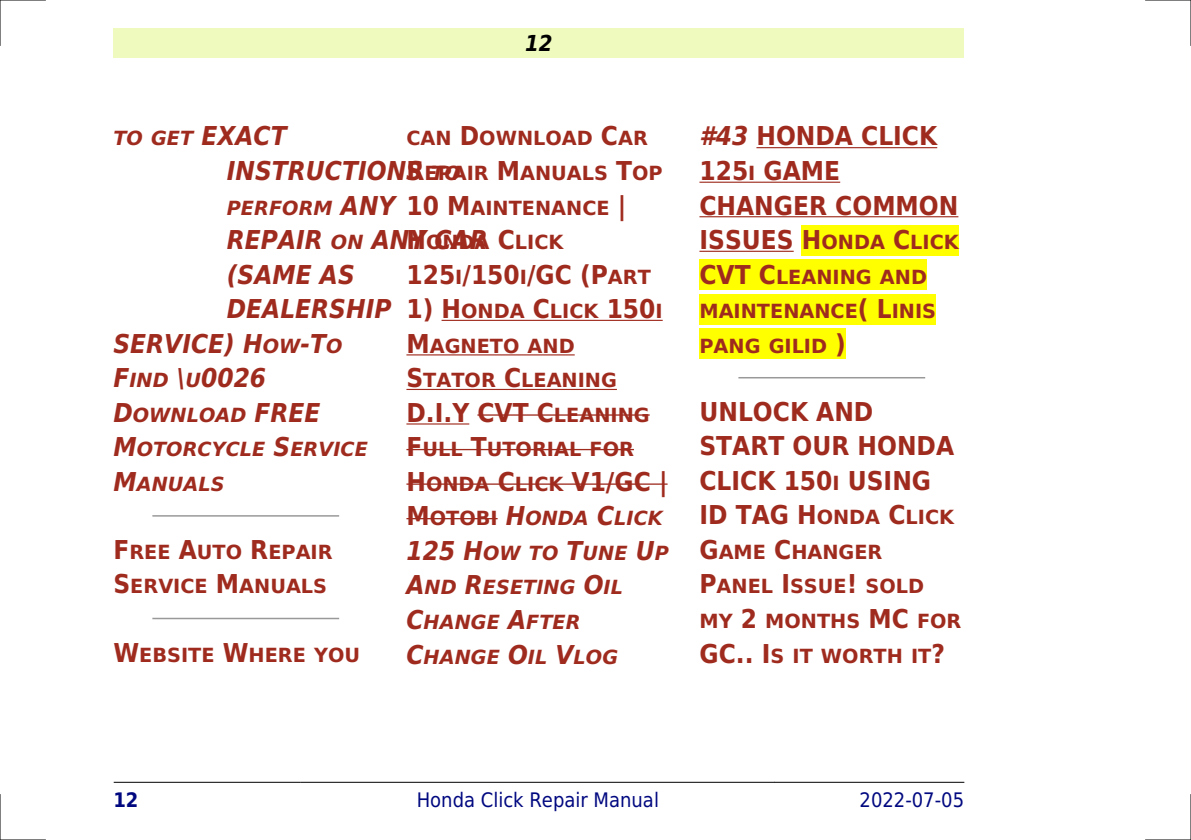
<style>
.page{position:relative;width:1191px;height:840px;background:#fff}
.page>*{position:absolute;margin:0;border:0;box-sizing:border-box;transform-origin:0 0}
.t1{font:700 26px/34.6px "DejaVu Sans Condensed";color:#9f2b1e}
.t2{font:italic 700 26px "DejaVu Sans Condensed";color:#9f2b1e}
.t3{font:italic 700 22px "DejaVu Sans Condensed";color:#000}
.t4{font:20px "DejaVu Sans Condensed";color:#000880}
.t5{font:700 20px "DejaVu Sans Condensed";color:#000880}
.t6{font:700 19.6px/34.6px "DejaVu Sans Condensed";color:#9f2b1e;scale:1.1 1}
.t7{font:italic 700 19.6px/34.6px "DejaVu Sans Condensed";color:#9f2b1e;scale:1.1 1}
.s1{font-size:26px}
.s2{font-size:19.6px}
.s3{font-style:normal;font-size:26px}
.s4{font-style:normal}
.s5{font-style:italic}
</style>
<div class="page">
<div style="left:113px;top:28px;width:851px;height:30px;background:#effbbe"></div>
<hr style="left:114px;top:781px;width:187px;height:1px;background:#000">
<hr style="left:301px;top:781px;width:473px;height:1px;background:#000">
<hr style="left:775px;top:781px;width:189px;height:1px;background:#000">
<hr style="left:153px;top:515px;width:185px;height:1px;background:#999">
<hr style="left:153px;top:617px;width:185px;height:2px;background:#999">
<hr style="left:441px;top:319px;width:221px;height:2px;background:#9f2b1e">
<hr style="left:406px;top:354px;width:169px;height:1px;background:#9f2b1e">
<hr style="left:406px;top:388px;width:211px;height:2px;background:#9f2b1e">
<hr style="left:406px;top:423px;width:63px;height:1px;background:#9f2b1e">
<hr style="left:477px;top:414px;width:172px;height:1px;background:#9f2b1e">
<hr style="left:406px;top:448px;width:228px;height:2px;background:#9f2b1e">
<hr style="left:406px;top:483px;width:261px;height:1px;background:#9f2b1e">
<hr style="left:406px;top:517px;width:91px;height:2px;background:#9f2b1e">
<hr style="left:756px;top:147px;width:181px;height:1px;background:#9f2b1e">
<hr style="left:699px;top:181px;width:141px;height:2px;background:#9f2b1e">
<hr style="left:699px;top:216px;width:259px;height:1px;background:#9f2b1e">
<hr style="left:699px;top:250px;width:94px;height:2px;background:#9f2b1e">
<div style="left:802px;top:225px;width:157px;height:30px;background:#ff0"></div>
<div style="left:699px;top:259px;width:228px;height:30px;background:#ff0"></div>
<div style="left:699px;top:294px;width:237px;height:30px;background:#ff0"></div>
<div style="left:699px;top:328px;width:147px;height:30px;background:#ff0"></div>
<hr style="left:739px;top:377px;width:185px;height:1px;background:#999">
<hr style="left:0;top:0;width:45px;height:1px;background:#000">
<hr style="left:1145px;top:0;width:46px;height:1px;background:#000">
<hr style="left:0;top:839px;width:45px;height:1px;background:#000">
<hr style="left:1145px;top:839px;width:46px;height:1px;background:#000">
<hr style="left:0;top:0;width:1px;height:45px;background:#000">
<hr style="left:0;top:794px;width:1px;height:45px;background:#000">
<hr style="left:1190px;top:0;width:1px;height:45px;background:#000">
<hr style="left:1190px;top:794px;width:1px;height:45px;background:#000">
<p class="t3" style="left:525px;top:30px;width:29px">12</p>
<p class="t7" style="left:113px;top:121px;width:159px">TO GET <span class="s1">EXACT</span></p>
<h1 class="t2" style="left:227px;top:156px;width:235px">INSTRUCTIONS <span class="s2">TO</span></h1>
<p class="t7" style="left:227px;top:190px;width:155px">PERFORM <span class="s1">ANY</span></p>
<h1 class="t2" style="left:227px;top:225px;width:262px">REPAIR <span class="s2">ON</span> ANY CAR</h1>
<h1 class="t2" style="left:227px;top:259px;width:129px">(SAME AS</h1>
<h1 class="t2" style="left:227px;top:294px;width:166px">DEALERSHIP</h1>
<h1 class="t2" style="left:113px;top:328px;width:230px">SERVICE) H<span class="s2">OW</span>-T<span class="s2">O</span></h1>
<h1 class="t2" style="left:113px;top:363px;width:154px">F<span class="s2">IND</span> \<span class="s2">U</span>0026</h1>
<p class="t7" style="left:113px;top:397px;width:233px"><span class="s1">D</span>OWNLOAD <span class="s1">FREE<br>M</span>OTORCYCLE <span class="s1">S</span>ERVICE<br><span class="s1">M</span>ANUALS</p>
<p class="t6" style="left:406px;top:121px;width:234px">CAN <span class="s1">D</span>OWNLOAD <span class="s1">C</span>AR<br><span class="s1">R</span>EPAIR <span class="s1">M</span>ANUALS <span class="s1">T</span>OP<br><span class="s1">10 M</span>AINTENANCE <span class="s1">|<br>H</span>ONDA <span class="s1">C</span>LICK</p>
<h1 class="t1" style="left:406px;top:257px;width:246px">125<span class="s2">I</span>/150<span class="s2">I</span>/GC (P<span class="s2">ART</span></h1>
<p class="t6" style="left:406px;top:294px;width:234px"><span class="s1">1) H</span>ONDA <span class="s1">C</span>LICK <span class="s1">150</span>I<br><span class="s1">M</span>AGNETO AND<br><span class="s1">S</span>TATOR <span class="s1">C</span>LEANING</p>
<h1 class="t1" style="left:406px;top:395px;width:245px">D.I.Y CVT C<span class="s2">LEANING</span></h1>
<p class="t6" style="left:406px;top:432px;width:208px"><span class="s1">F</span>ULL <span class="s1">T</span>UTORIAL FOR</p>
<h1 class="t1" style="left:406px;top:464px;width:263px">H<span class="s2">ONDA</span> C<span class="s2">LICK</span> V1/GC |</h1>
<p class="t7" style="left:406px;top:501px;width:240px"><span class="s3">M</span><span class="s4">OTOBI</span> <span class="s1">H</span>ONDA <span class="s1">C</span>LICK<br><span class="s1">125 H</span>OW TO <span class="s1">T</span>UNE <span class="s1">U</span>P<br><span class="s1">A</span>ND <span class="s1">R</span>ESETING <span class="s1">O</span>IL<br><span class="s1">C</span>HANGE <span class="s1">A</span>FTER<br><span class="s1">C</span>HANGE <span class="s1">O</span>IL <span class="s1">V</span>LOG</p>
<p class="t6" style="left:113px;top:534px;width:201px"><span class="s1">F</span>REE <span class="s1">A</span>UTO <span class="s1">R</span>EPAIR<br><span class="s1">S</span>ERVICE <span class="s1">M</span>ANUALS</p>
<p class="t6" style="left:113px;top:637px;width:226px"><span class="s1">W</span>EBSITE <span class="s1">W</span>HERE YOU</p>
<h1 class="t1" style="left:699px;top:119px;width:261px"><span class="s5">#43</span> HONDA CLICK<br>125<span class="s2">I</span> GAME<br>CHANGER COMMON<br>ISSUES H<span class="s2">ONDA</span> C<span class="s2">LICK</span></h1>
<p class="t6" style="left:699px;top:259px;width:217px"><span class="s1">CVT C</span>LEANING AND<br>MAINTENANCE<span class="s1">( L</span>INIS<br>PANG GILID <span class="s1">)</span></p>
<h1 class="t1" style="left:699px;top:394px;width:256px">UNLOCK AND<br>START OUR HONDA<br>CLICK 150<span class="s2">I</span> USING</h1>
<p class="t6" style="left:699px;top:500px;width:240px"><span class="s1">ID TAG H</span>ONDA <span class="s1">C</span>LICK<br><span class="s1">G</span>AME <span class="s1">C</span>HANGER<br><span class="s1">P</span>ANEL <span class="s1">I</span>SSUE<span class="s1">!</span> SOLD<br>MY <span class="s1">2</span> MONTHS <span class="s1">MC</span> FOR<br><span class="s1">GC.. I</span>S IT WORTH IT<span class="s1">?</span></p>
<p class="t5" style="left:113px;top:787px;width:27px">12</p>
<p class="t4" style="left:417px;top:787px;width:244px">Honda Click Repair Manual</p>
<p class="t4" style="left:859px;top:787px;width:106px">2022-07-05</p>
</div>
